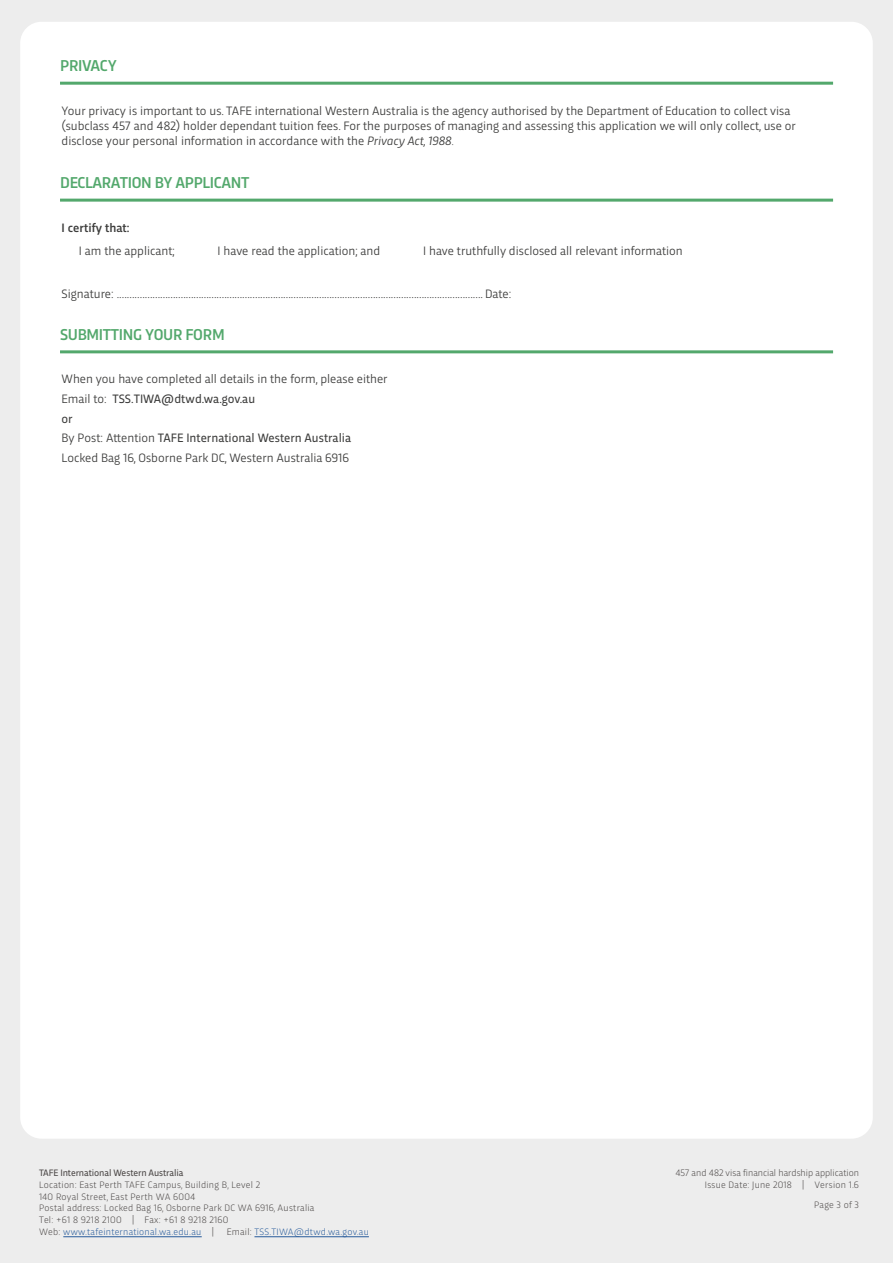
<style>
.page{position:relative;width:893px;height:1263px;background:#ededed}
.page>*{position:absolute;margin:0;border:0;box-sizing:border-box;transform-origin:0 0}
.Form_Heading{font:500 16.5px "Trasandina";letter-spacing:-.02em;color:#53a86c}
.Body{font:12.75px/15.3px "Trasandina";color:#3c3c3b}
.Body-2{font:12.75px "Trasandina";color:#3c3c3b}
.Body-3{font:500 12.75px "Trasandina";color:#3c3c3b}
.t1{font:300 9.75px/11.7px "Trasandina";letter-spacing:.025em;color:#4a4645}
.t2{font:300 9.75px/11.7px "Trasandina";color:#4a4645;text-align:right}
.t3{font:9.75px "Trasandina";letter-spacing:-.01em;color:#4a4645}
.t4{font:300 9.75px "Trasandina";letter-spacing:.025em;color:#275b9b}
.s1{font-style:italic}
.s2{font-weight:300}
.s3{font-style:inherit}
.s4{color:#275b9b}
.s5{color:#4a4645}
</style>
<div class="page">
<div style="left:20px;top:22px;width:853px;height:1117px;background:#fff;border-radius:21px"></div>
<hr style="left:63px;top:1236px;width:139px;height:1px;background:#275b9b">
<hr style="left:254px;top:1236px;width:115px;height:1px;background:#275b9b">
<hr style="left:60px;top:82px;width:773px;height:3px;background:#53a86c">
<hr style="left:60px;top:350px;width:773px;height:3px;background:#53a86c">
<hr style="left:60px;top:199px;width:773px;height:3px;background:#53a86c">
<p class="Form_Heading" style="left:60px;top:54px;width:58px">PRIVACY</p>
<p class="Body" style="left:62px;top:102px;width:736px">Your privacy is important to us. TAFE international Western Australia is the agency authorised by the Department of Education to collect visa (subclass 457 and 482) holder dependant tuition fees. For the purposes of managing and assessing this application we will only collect, use or disclose your personal information in accordance with the <span class="s1">Privacy Act, 1988</span><span class="s2">.</span></p>
<p class="Form_Heading" style="left:60px;top:170px;width:191px">DECLARATION BY APPLICANT</p>
<p class="Body-3" style="left:62px;top:218px;width:69px">I certify that:</p>
<p class="Body" style="left:79px;top:243px;width:97px">I am the applicant;</p>
<p class="Body" style="left:218px;top:243px;width:164px">I have read the application; and</p>
<p class="Body" style="left:423px;top:243px;width:261px">I have truthfully disclosed all relevant information</p>
<p class="Body" style="left:62px;top:285px;width:451px">Signature: ............................................................................................................................................... Date:</p>
<p class="Form_Heading" style="left:60px;top:322px;width:166px">SUBMITTING YOUR FORM</p>
<p class="Body" style="left:62px;top:370px;width:328px">When you have completed all details in the form, please either</p>
<p class="Body-2" style="left:62px;top:389px;width:195px"><span class="s3">Email to:</span> TSS.TIWA@dtwd.wa.gov.au</p>
<p class="Body-2" style="left:62px;top:409px;width:13px">or</p>
<p class="Body-2" style="left:62px;top:428px;width:291px"><span class="s3">By Post: Attention</span> TAFE International Western Australia</p>
<p class="Body" style="left:62px;top:449px;width:289px">Locked Bag 16, Osborne Park DC, Western Australia 6916</p>
<p class="t3" style="left:39px;top:1165px;width:146px">TAFE International Western Australia</p>
<p class="t1" style="left:39px;top:1178px;width:277px">Location: East Perth TAFE Campus, Building B, Level 2<br>140 Royal Street, East Perth WA 6004<br>Postal address: Locked Bag 16, Osborne Park DC WA 6916, Australia Tel: +61 8 9218 2100 | Fax: +61 8 9218 2160<br>Web: <span class="s4">www.tafeinternational.wa.edu.au</span> |</p>
<p class="t4" style="left:227px;top:1224px;width:144px"><span class="s5">Email:</span> TSS.TIWA@dtwd.wa.gov.au</p>
<p class="t2" style="left:675px;top:1166px;width:185px">457 and 482 visa financial hardship application<br>Issue Date: June 2018 | Version 1.6</p>
<p class="t1" style="left:814px;top:1198px;width:46px">Page 3 of 3</p>
</div>
